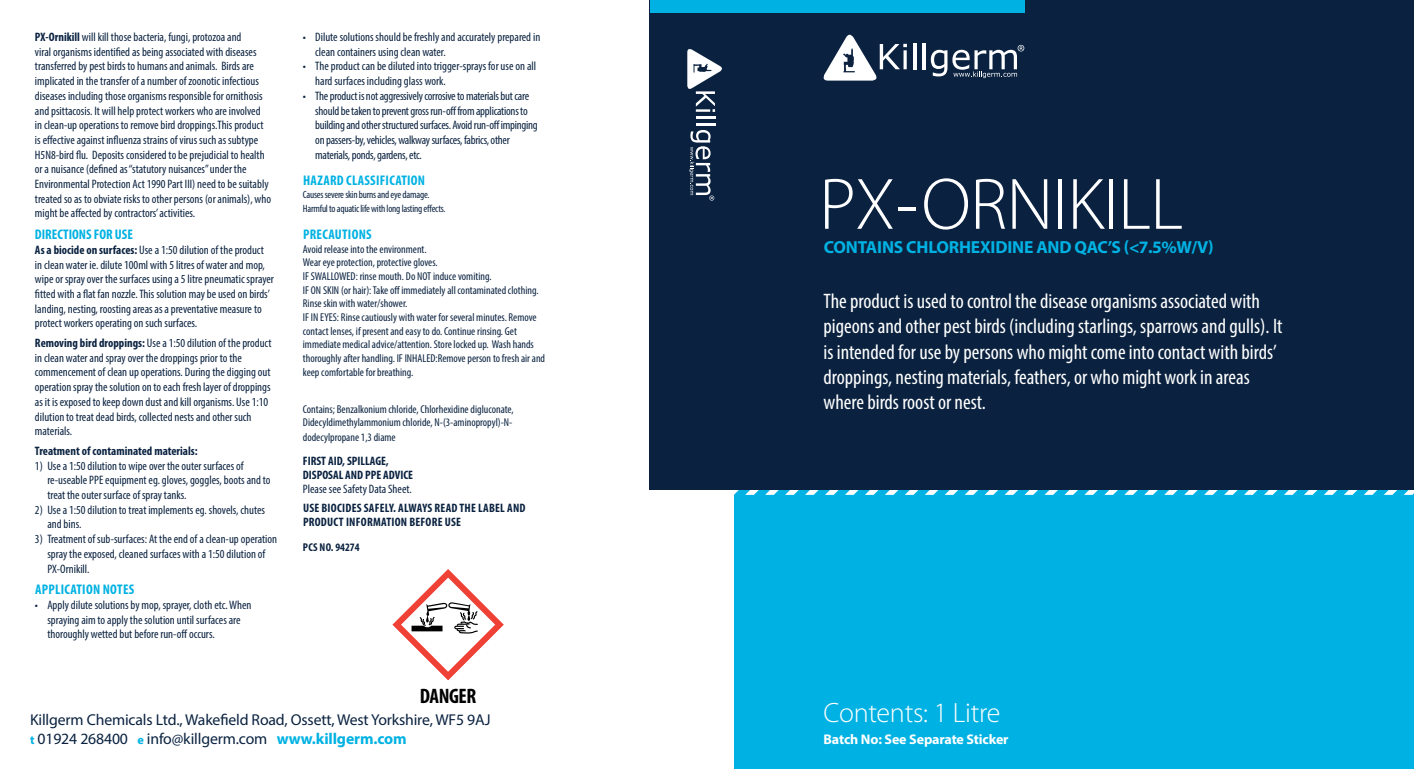
<style>
.page{position:relative;width:1414px;height:769px;background:#fff}
.page>*{position:absolute;margin:0;border:0;box-sizing:border-box;transform-origin:0 0}
.t1{font:300 73.5px "Myriad Pro";letter-spacing:-.01em;color:#fff}
.t2{font:300 28px "Myriad Pro";letter-spacing:-.01em;color:#fff}
.t3{font:condensed 21px/25.2px "Myriad Pro";color:#fff}
.t4{font:700 condensed 21px "Myriad Pro";letter-spacing:-.02em;color:#000}
.t5{font:700 17.5px "Myriad Pro";letter-spacing:-.01em;color:#00b2e3}
.t6{font:15.75px/18.9px "Myriad Pro";letter-spacing:-.01em;color:#0a2240}
.t7{font:700 condensed 14px "Myriad Pro";letter-spacing:.02em;color:#00b2e3}
.t8{font:700 14px "Myriad Pro";letter-spacing:-.01em;color:#fff}
.t9{font:700 condensed 14px "Myriad Pro";color:#00b2e3}
.t10{font:condensed 12.25px/14.7px "Myriad Pro";color:#0a2240}
.t11{font:condensed 12.25px/14.7px "Myriad Pro";letter-spacing:-.02em;color:#0a2240}
.t12{font:700 condensed 12.25px/14px "Myriad Pro";color:#0a2240}
.t13{font:700 condensed 12.25px/14px "Myriad Pro";letter-spacing:.02em;color:#0a2240}
.t14{font:condensed 11.38px/13.7px "Myriad Pro";color:#0a2240}
.t15{font:700 condensed 11.38px "Myriad Pro";color:#0a2240}
.t16{font:condensed 10.5px/14.7px "Myriad Pro";letter-spacing:-.02em;color:#0a2240}
.s1{font-weight:700}
.s2{font-weight:700;font-size:12.25px;color:#00b2e3}
.s3{font-weight:700;color:#00b2e3}
</style>
<div class="page">
<div style="left:734px;top:490px;width:680px;height:279px;background:#00b2e3"></div>
<svg style="left:734px;top:490px;width:5px;height:5px"></svg>
<svg style="left:745px;top:490px;width:14px;height:5px"></svg>
<svg style="left:765px;top:490px;width:14px;height:5px"></svg>
<svg style="left:785px;top:490px;width:14px;height:5px"></svg>
<svg style="left:805px;top:490px;width:14px;height:5px"></svg>
<svg style="left:825px;top:490px;width:14px;height:5px"></svg>
<svg style="left:845px;top:490px;width:14px;height:5px"></svg>
<svg style="left:865px;top:490px;width:14px;height:5px"></svg>
<svg style="left:885px;top:490px;width:14px;height:5px"></svg>
<svg style="left:905px;top:490px;width:14px;height:5px"></svg>
<svg style="left:925px;top:490px;width:14px;height:5px"></svg>
<svg style="left:945px;top:490px;width:13px;height:5px"></svg>
<svg style="left:965px;top:490px;width:13px;height:5px"></svg>
<svg style="left:984px;top:490px;width:14px;height:5px"></svg>
<svg style="left:1004px;top:490px;width:14px;height:5px"></svg>
<svg style="left:1024px;top:490px;width:14px;height:5px"></svg>
<svg style="left:1044px;top:490px;width:14px;height:5px"></svg>
<svg style="left:1064px;top:490px;width:14px;height:5px"></svg>
<svg style="left:1084px;top:490px;width:14px;height:5px"></svg>
<svg style="left:1104px;top:490px;width:14px;height:5px"></svg>
<svg style="left:1124px;top:490px;width:14px;height:5px"></svg>
<svg style="left:1144px;top:490px;width:14px;height:5px"></svg>
<svg style="left:1164px;top:490px;width:14px;height:5px"></svg>
<svg style="left:1184px;top:490px;width:14px;height:5px"></svg>
<svg style="left:1204px;top:490px;width:14px;height:5px"></svg>
<svg style="left:1224px;top:490px;width:14px;height:5px"></svg>
<svg style="left:1244px;top:490px;width:14px;height:5px"></svg>
<svg style="left:1264px;top:490px;width:14px;height:5px"></svg>
<svg style="left:1284px;top:490px;width:14px;height:5px"></svg>
<svg style="left:1304px;top:490px;width:14px;height:5px"></svg>
<svg style="left:1324px;top:490px;width:14px;height:5px"></svg>
<svg style="left:1344px;top:490px;width:70px;height:5px"></svg>
<div style="left:650px;top:0;width:764px;height:490px;background:#0a2240"></div>
<div style="left:650px;top:0;width:374px;height:12px;background:#00b2e3"></div>
<hr style="left:913px;top:43px;width:3px;height:26px;background:#fff">
<hr style="left:922px;top:43px;width:4px;height:26px;background:#fff">
<svg style="left:823px;top:35px;width:84px;height:46px"></svg>
<svg style="left:931px;top:45px;width:93px;height:33px"></svg>
<hr style="left:696px;top:117px;width:20px;height:2px;background:#fff">
<hr style="left:696px;top:124px;width:20px;height:2px;background:#fff">
<svg style="left:687px;top:49px;width:35px;height:63px"></svg>
<svg style="left:689px;top:130px;width:25px;height:71px"></svg>
<svg style="left:392px;top:569px;width:112px;height:112px"></svg>
<p class="t10" style="left:35px;top:29px;width:238px"><span class="s1">PX-Ornikill</span> will kill those bacteria, fungi, protozoa and<br>viral organisms identified as being associated with diseases transferred by pest birds to humans and animals. Birds are implicated in the transfer of a number of zoonotic infectious diseases including those organisms responsible for ornithosis and psittacosis. It will help protect workers who are involved<br>in clean-up operations to remove bird droppings.This product is effective against influenza strains of virus such as subtype H5N8-bird flu. Deposits considered to be prejudicial to health or a nuisance (defined as “statutory nuisances” under the Environmental Protection Act 1990 Part III) need to be suitably treated so as to obviate risks to other persons (or animals), who might be affected by contractors’ activities.</p>
<p class="t9" style="left:35px;top:226px;width:100px">DIRECTIONS FOR USE</p>
<p class="t10" style="left:35px;top:242px;width:240px"><span class="s1">As a biocide on surfaces:</span> Use a 1:50 dilution of the product in clean water ie. dilute 100ml with 5 litres of water and mop, wipe or spray over the surfaces using a 5 litre pneumatic sprayer fitted with a flat fan nozzle. This solution may be used on birds’ landing, nesting, roosting areas as a preventative measure to protect workers operating on such surfaces.</p>
<p class="t10" style="left:35px;top:335px;width:238px"><span class="s1">Removing bird droppings:</span> Use a 1:50 dilution of the product in clean water and spray over the droppings prior to the commencement of clean up operations. During the digging out operation spray the solution on to each fresh layer of droppings as it is exposed to keep down dust and kill organisms. Use 1:10 dilution to treat dead birds, collected nests and other such materials.</p>
<p class="t12" style="left:35px;top:444px;width:164px">Treatment of contaminated materials:</p>
<p class="t10" style="left:47px;top:458px;width:225px;text-indent:-12px">1) Use a 1:50 dilution to wipe over the outer surfaces of re-useable PPE equipment eg. gloves, goggles, boots and to treat the outer surface of spray tanks.</p>
<p class="t10" style="left:47px;top:502px;width:219px;text-indent:-12px">2) Use a 1:50 dilution to treat implements eg. shovels, chutes and bins.</p>
<p class="t10" style="left:47px;top:532px;width:231px;text-indent:-12px">3) Treatment of sub-surfaces: At the end of a clean-up operation spray the exposed, cleaned surfaces with a 1:50 dilution of<br>PX-Ornikill.</p>
<p class="t7" style="left:35px;top:581px;width:101px">APPLICATION NOTES</p>
<p class="t10" style="left:47px;top:597px;width:206px;text-indent:-12px">• Apply dilute solutions by mop, sprayer, cloth etc. When spraying aim to apply the solution until surfaces are thoroughly wetted but before run-off occurs.</p>
<p class="t10" style="left:315px;top:29px;width:227px;text-indent:-12px">• Dilute solutions should be freshly and accurately prepared in clean containers using clean water.</p>
<p class="t10" style="left:315px;top:59px;width:222px;text-indent:-12px">• The product can be diluted into trigger-sprays for use on all hard surfaces including glass work.</p>
<p class="t11" style="left:315px;top:88px;width:224px;text-indent:-12px">• The product is not aggressively corrosive to materials but care should be taken to prevent gross run-off from applications to building and other structured surfaces. Avoid run-off impinging on passers-by, vehicles, walkway surfaces, fabrics, other materials, ponds, gardens, etc.</p>
<p class="t7" style="left:303px;top:172px;width:124px">HAZARD CLASSIFICATION</p>
<p class="t16" style="left:303px;top:187px;width:144px">Causes severe skin burns and eye damage.<br>Harmful to aquatic life with long lasting effects.</p>
<p class="t7" style="left:303px;top:226px;width:70px">PRECAUTIONS</p>
<p class="t14" style="left:303px;top:242px;width:244px">Avoid release into the environment.<br>Wear eye protection, protective gloves.<br>IF SWALLOWED: rinse mouth. Do NOT induce vomiting.<br>IF ON SKIN (or hair): Take off immediately all contaminated clothing.<br>Rinse skin with water/shower.<br>IF IN EYES: Rinse cautiously with water for several minutes. Remove contact lenses, if present and easy to do. Continue rinsing. Get immediate medical advice/attention. Store locked up. Wash hands thoroughly after handling. IF INHALED:Remove person to fresh air and keep comfortable for breathing.</p>
<p class="t14" style="left:303px;top:402px;width:212px;line-height:14.2px">Contains; Benzalkonium chloride, Chlorhexidine digluconate,<br>Didecyldimethylammonium chloride, N-(3-aminopropyl)-N&shy;dodecylpropane 1,3 diame</p>
<p class="t12" style="left:303px;top:454px;width:112px">FIRST AID, SPILLAGE,<br>DISPOSAL AND PPE ADVICE</p>
<p class="t10" style="left:303px;top:481px;width:110px">Please see Safety Data Sheet.</p>
<p class="t13" style="left:303px;top:501px;width:224px">USE BIOCIDES SAFELY. ALWAYS READ THE LABEL AND<br>PRODUCT INFORMATION BEFORE USE</p>
<p class="t15" style="left:303px;top:540px;width:58px">PCS NO. 94274</p>
<h3 class="t4" style="left:420px;top:682px;width:58px">DANGER</h3>
<p class="t6" style="left:30px;top:710px;width:462px">Killgerm Chemicals Ltd., Wakefield Road, Ossett, West Yorkshire, WF5 9AJ <span class="s2">t</span> 01924 268400 <span class="s2">e</span> info@killgerm.com <span class="s3">www.killgerm.com</span></p>
<h1 class="t1" style="left:819px;top:160px;width:365px">PX-ORNIKILL</h1>
<h3 class="t5" style="left:824px;top:236px;width:391px">CONTAINS CHLORHEXIDINE AND QAC’S (&lt;7.5%W/V)</h3>
<p class="t3" style="left:823px;top:288px;width:460px">The product is used to control the disease organisms associated with pigeons and other pest birds (including starlings, sparrows and gulls). It is intended for use by persons who might come into contact with birds’ droppings, nesting materials, feathers, or who might work in areas where birds roost or nest.</p>
<h2 class="t2" style="left:823px;top:696px;width:178px">Contents: 1 Litre</h2>
<p class="t8" style="left:823px;top:730px;width:186px">Batch No: See Separate Sticker</p>
</div>
